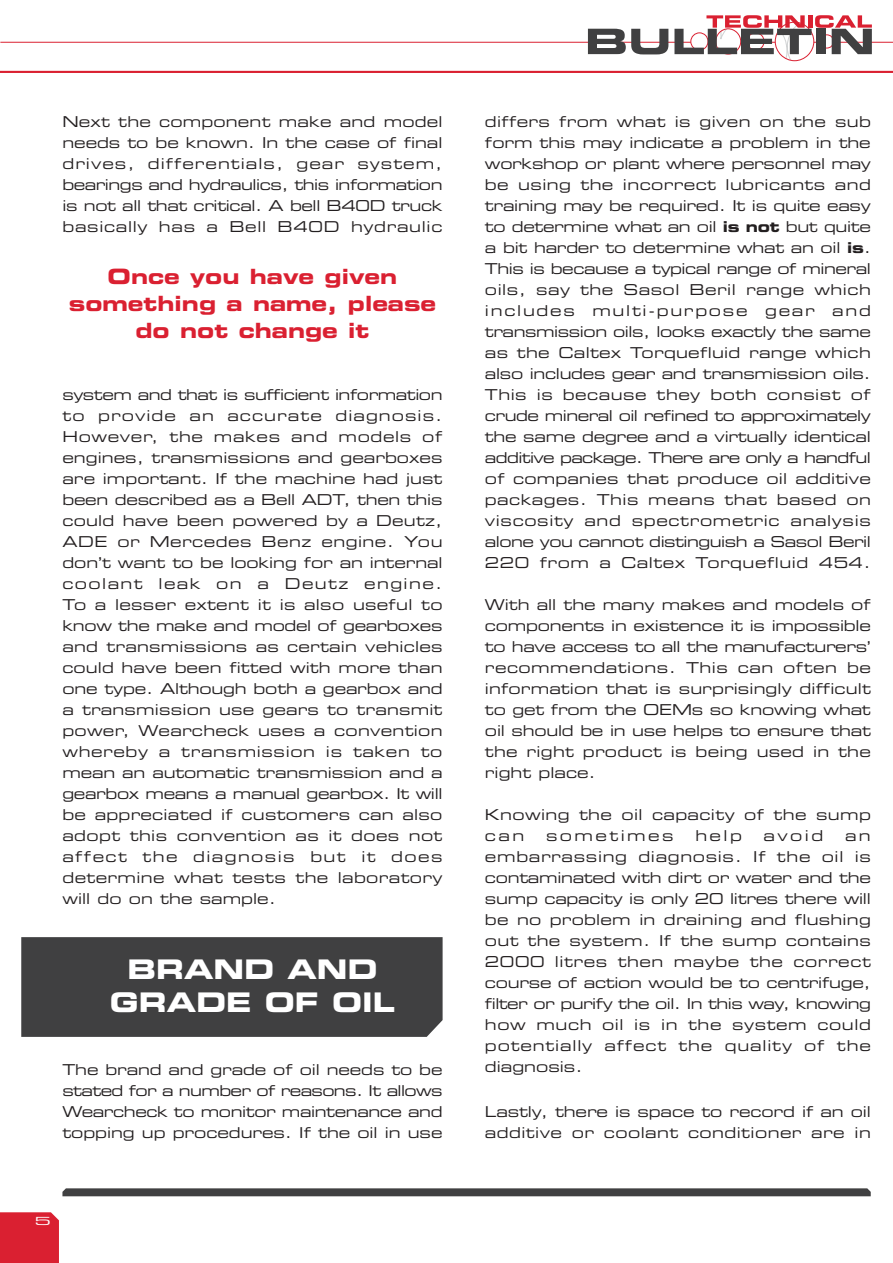
<style>
.page{position:relative;width:893px;height:1263px;background:#fff}
.page>*{position:absolute;margin:0;border:0;box-sizing:border-box;transform-origin:0 0}
.t1{font:27px/33px "Eurostile Bold Extended Two";color:#fff;text-align:center}
.t2{font:21px/27px "Eurostile Bold Extended Two";color:#da2031;text-align:center}
.t3{font:15px/21px "Eurostile Extended Two";letter-spacing:.025em;color:#231f20;text-align:justify}
.t4{font:15px "Eurostile Extended Two";letter-spacing:.16em;color:#231f20}
.t5{font:12.15px "Eurostile Extended Roman DTC";color:#fff;scale:1.52 1}
.s1{font-family:"Eurostile Bold Extended Two"}
</style>
<div class="page">
<div style="left:21px;top:937px;width:421px;height:100px;background:#404041"></div>
<hr style="left:0;top:42px;width:892px;height:1px;background:#da2031">
<svg style="left:588px;top:29px;width:37px;height:25px"></svg>
<svg style="left:631px;top:29px;width:37px;height:25px"></svg>
<svg style="left:674px;top:15px;width:197px;height:46px"></svg>
<hr style="left:0;top:71px;width:892px;height:2px;background:#da2031">
<div style="left:0;top:1212px;width:59px;height:51px;background:#da2031"></div>
<svg style="left:62px;top:1188px;width:808px;height:8px"></svg>
<p class="t3" style="left:62px;top:112px;width:381px">Next the component make and model needs to be known. In the case of final drives, differentials, gear system, bearings and hydraulics, this information is not all that critical. A bell B40D truck basically has a Bell B40D hydraulic</p>
<h2 class="t2" style="left:69px;top:264px;width:369px">Once you have given something a name, please do not change it</h2>
<p class="t3" style="left:62px;top:385px;width:381px">system and that is sufficient information to provide an accurate diagnosis.<br>However, the makes and models of engines, transmissions and gearboxes are important. If the machine had just been described as a Bell ADT, then this could have been powered by a Deutz, ADE or Mercedes Benz engine. You don’t want to be looking for an internal coolant leak on a Deutz engine.<br>To a lesser extent it is also useful to know the make and model of gearboxes and transmissions as certain vehicles could have been fitted with more than one type. Although both a gearbox and a transmission use gears to transmit power, Wearcheck uses a convention whereby a transmission is taken to mean an automatic transmission and a gearbox means a manual gearbox. It will be appreciated if customers can also adopt this convention as it does not affect the diagnosis but it does determine what tests the laboratory will do on the sample.</p>
<h1 class="t1" style="left:110px;top:955px;width:286px">BRAND AND<br>GRADE OF OIL</h1>
<p class="t3" style="left:62px;top:1060px;width:381px">The brand and grade of oil needs to be stated for a number of reasons. It allows Wearcheck to monitor maintenance and topping up procedures. If the oil in use</p>
<p class="t5" style="left:35px;top:1216px;width:12px">5</p>
<p class="t3" style="left:485px;top:112px;width:387px">differs from what is given on the sub form this may indicate a problem in the workshop or plant where personnel may be using the incorrect lubricants and training may be required. It is quite easy to determine what an oil <span class="s1">is not</span> but quite a bit harder to determine what an oil <span class="s1">is</span>.<br>This is because a typical range of mineral oils, say the Sasol Beril range which includes multi-purpose gear and transmission oils, looks exactly the same as the Caltex Torquefluid range which also includes gear and transmission oils.<br>This is because they both consist of crude mineral oil refined to approximately the same degree and a virtually identical additive package. There are only a handful of companies that produce oil additive packages. This means that based on viscosity and spectrometric analysis alone you cannot distinguish a Sasol Beril 220 from a Caltex Torquefluid 454.</p>
<p class="t3" style="left:485px;top:595px;width:387px">With all the many makes and models of components in existence it is impossible to have access to all the manufacturers’ recommendations. This can often be information that is surprisingly difficult to get from the OEMs so knowing what oil should be in use helps to ensure that the right product is being used in the right place.</p>
<p class="t3" style="left:485px;top:805px;width:387px">Knowing the oil capacity of the sump can</p>
<p class="t4" style="left:546px;top:830px;width:129px">sometimes</p>
<p class="t3" style="left:695px;top:826px;width:48px">help</p>
<p class="t3" style="left:763px;top:826px;width:61px">avoid</p>
<p class="t3" style="left:485px;top:826px;width:387px;text-indent:360px">an embarrassing diagnosis. If the oil is contaminated with dirt or water and the sump capacity is only 20 litres there will be no problem in draining and flushing out the system. If the sump contains 2000 litres then maybe the correct course of action would be to centrifuge, filter or purify the oil. In this way, knowing how much oil is in the system could potentially affect the quality of the diagnosis.</p>
<p class="t3" style="left:485px;top:1102px;width:387px">Lastly, there is space to record if an oil additive or coolant conditioner are in</p>
</div>
